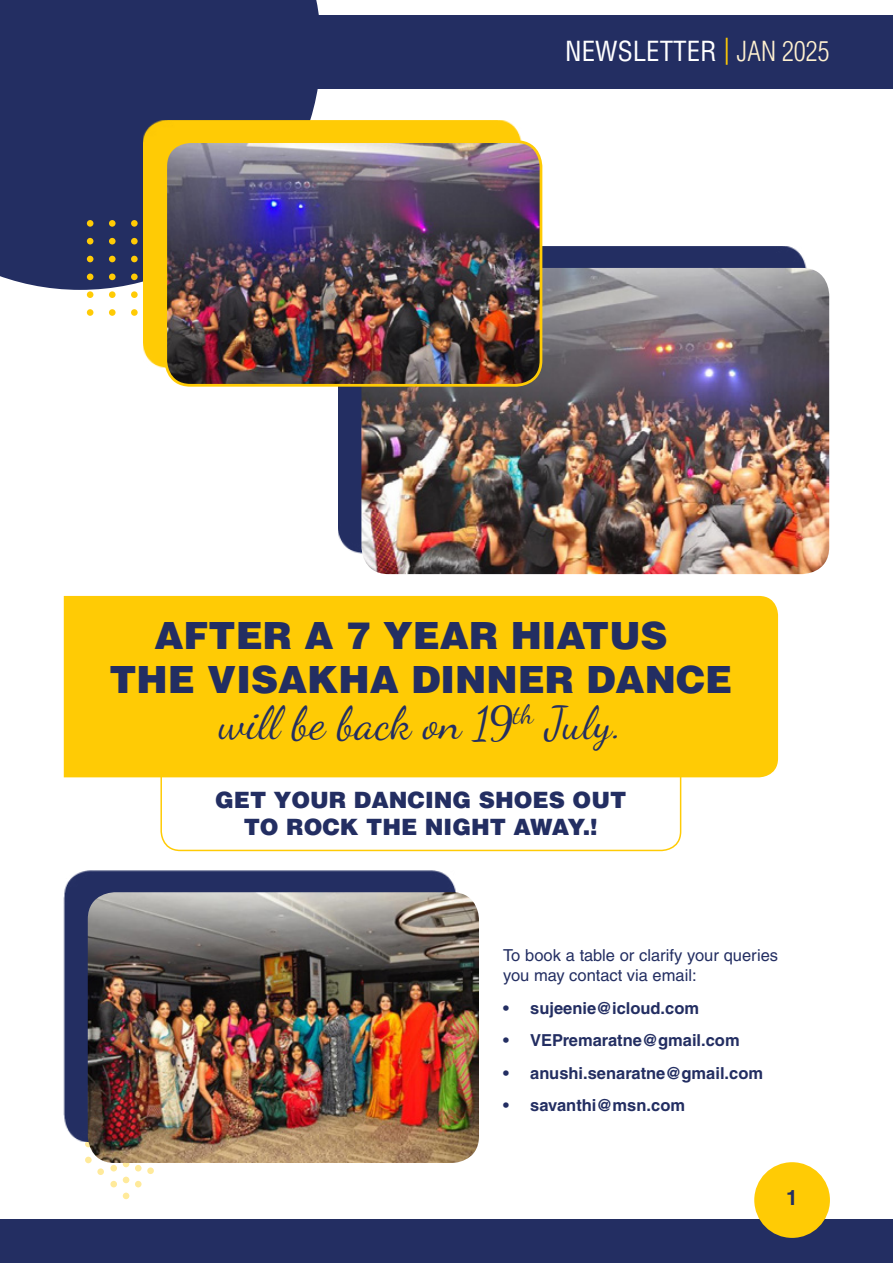
<style>
.page{position:relative;width:893px;height:1263px;background:#fff}
.page>*{position:absolute;margin:0;border:0;box-sizing:border-box;transform-origin:0 0}
.t1{font:45.75px "Dancing Script";letter-spacing:.005em;color:#232e62}
.t2{font:900 37.5px/43.5px "Helvetica LT Std";color:#232e62;text-align:center}
.t3{font:condensed 27px "Helvetica LT Std";color:#fff}
.t4{font:900 22.5px/27px "Helvetica LT Std";color:#232e62;text-align:center}
.t5{font:700 21px "Helvetica LT Std";color:#232e62}
.t6{font:700 16.5px "Helvetica LT Std";color:#232e62}
.t7{font:16.5px/19.8px "Helvetica LT Std";color:#232e62}
.s1{color:#ffcb05}
.s2{font-weight:300;color:#fff1d0}
</style>
<div class="page">
<div style="left:0;top:0;width:319px;height:290px;background:#232e62"></div>
<div style="left:87px;top:309px;width:6px;height:7px;background:#ffcb05;border-radius:50%"></div>
<div style="left:109px;top:309px;width:7px;height:7px;background:#ffcb05;border-radius:50%"></div>
<div style="left:131px;top:309px;width:7px;height:7px;background:#ffcb05;border-radius:50%"></div>
<div style="left:87px;top:291px;width:6px;height:7px;background:#ffcb05;border-radius:50%"></div>
<div style="left:109px;top:291px;width:7px;height:7px;background:#ffcb05;border-radius:50%"></div>
<div style="left:131px;top:291px;width:7px;height:7px;background:#ffcb05;border-radius:50%"></div>
<svg style="left:87px;top:274px;width:6px;height:6px"></svg>
<div style="left:109px;top:274px;width:7px;height:6px;background:#ffcb05;border-radius:50%"></div>
<div style="left:131px;top:274px;width:7px;height:6px;background:#ffcb05;border-radius:50%"></div>
<svg style="left:87px;top:256px;width:6px;height:6px"></svg>
<div style="left:109px;top:256px;width:7px;height:6px;background:#ffcb05;border-radius:50%"></div>
<div style="left:131px;top:256px;width:7px;height:6px;background:#ffcb05;border-radius:50%"></div>
<svg style="left:87px;top:238px;width:6px;height:6px"></svg>
<div style="left:109px;top:238px;width:7px;height:6px;background:#ffcb05;border-radius:50%"></div>
<div style="left:131px;top:238px;width:7px;height:6px;background:#ffcb05;border-radius:50%"></div>
<div style="left:87px;top:220px;width:6px;height:7px;background:#ffcb05;border-radius:50%"></div>
<div style="left:109px;top:220px;width:7px;height:7px;background:#ffcb05;border-radius:50%"></div>
<div style="left:131px;top:220px;width:7px;height:7px;background:#ffcb05;border-radius:50%"></div>
<div style="left:2px;top:15px;width:891px;height:74px;background:#232e62"></div>
<div style="left:0;top:1219px;width:893px;height:44px;background:#232e62"></div>
<div style="left:754px;top:1162px;width:76px;height:76px;background:#ffcb05;border-radius:50%"></div>
<div style="left:123px;top:1192px;width:6px;height:7px;background:#ffea9b;border-radius:50%"></div>
<div style="left:123px;top:1176px;width:6px;height:7px;background:#ffea9b;border-radius:50%"></div>
<svg style="left:123px;top:1163px;width:6px;height:4px"></svg>
<div style="left:135px;top:1181px;width:7px;height:6px;background:#ffea9b;border-radius:50%"></div>
<div style="left:135px;top:1165px;width:7px;height:6px;background:#ffea9b;border-radius:50%"></div>
<svg style="left:147px;top:1167px;width:7px;height:7px"></svg>
<div style="left:110px;top:1181px;width:7px;height:6px;background:#ffea9b;border-radius:50%"></div>
<div style="left:110px;top:1165px;width:7px;height:6px;background:#ffea9b;border-radius:50%"></div>
<div style="left:97px;top:1168px;width:7px;height:7px;background:#ffea9b;border-radius:50%"></div>
<div style="left:85px;top:1157px;width:7px;height:6px;background:#ffea9b;border-radius:50%"></div>
<div style="left:85px;top:1141px;width:7px;height:6px;background:#ffea9b;border-radius:50%"></div>
<div style="left:338px;top:246px;width:468px;height:307px;background:#232e62"></div>
<img style="left:361px;top:268px;width:468px;height:306px">
<div style="left:64px;top:870px;width:392px;height:271px;background:#232e62"></div>
<img style="left:88px;top:892px;width:391px;height:271px">
<div style="left:143px;top:120px;width:378px;height:248px;background:#ffcb05"></div>
<img style="left:168px;top:142px;width:373px;height:243px">
<div style="left:164px;top:140px;width:378px;height:247px;border:3px solid #ffcb05;border-radius:25px"></div>
<svg style="left:160px;top:777px;width:522px;height:75px"></svg>
<div style="left:64px;top:596px;width:714px;height:181px;background:#ffcb05"></div>
<h3 class="t3" style="left:565px;top:34px;width:266px">NEWSLETTER <span class="s1">|</span> <span class="s2">JAN 2025</span></h3>
<h2 class="t2" style="left:109px;top:613px;width:624px">AFTER A 7 YEAR HIATUS<br>THE VISAKHA DINNER DANCE</h2>
<h1 class="t1" style="left:219px;top:688px;width:405px">will be back on 19<sup>th</sup> July.</h1>
<h3 class="t4" style="left:215px;top:786px;width:413px">GET YOUR DANCING SHOES OUT<br>TO ROCK THE NIGHT AWAY.!</h3>
<p class="t7" style="left:503px;top:946px;width:276px">To book a table or clarify your queries you may contact via email:</p>
<p class="t6" style="left:503px;top:998px;width:197px">• sujeenie@icloud.com</p>
<p class="t6" style="left:503px;top:1030px;width:238px">• VEPremaratne@gmail.com</p>
<p class="t6" style="left:503px;top:1063px;width:261px">• anushi.senaratne@gmail.com</p>
<p class="t6" style="left:503px;top:1095px;width:183px">• savanthi@msn.com</p>
<p class="t5" style="left:786px;top:1184px;width:13px">1</p>
</div>
